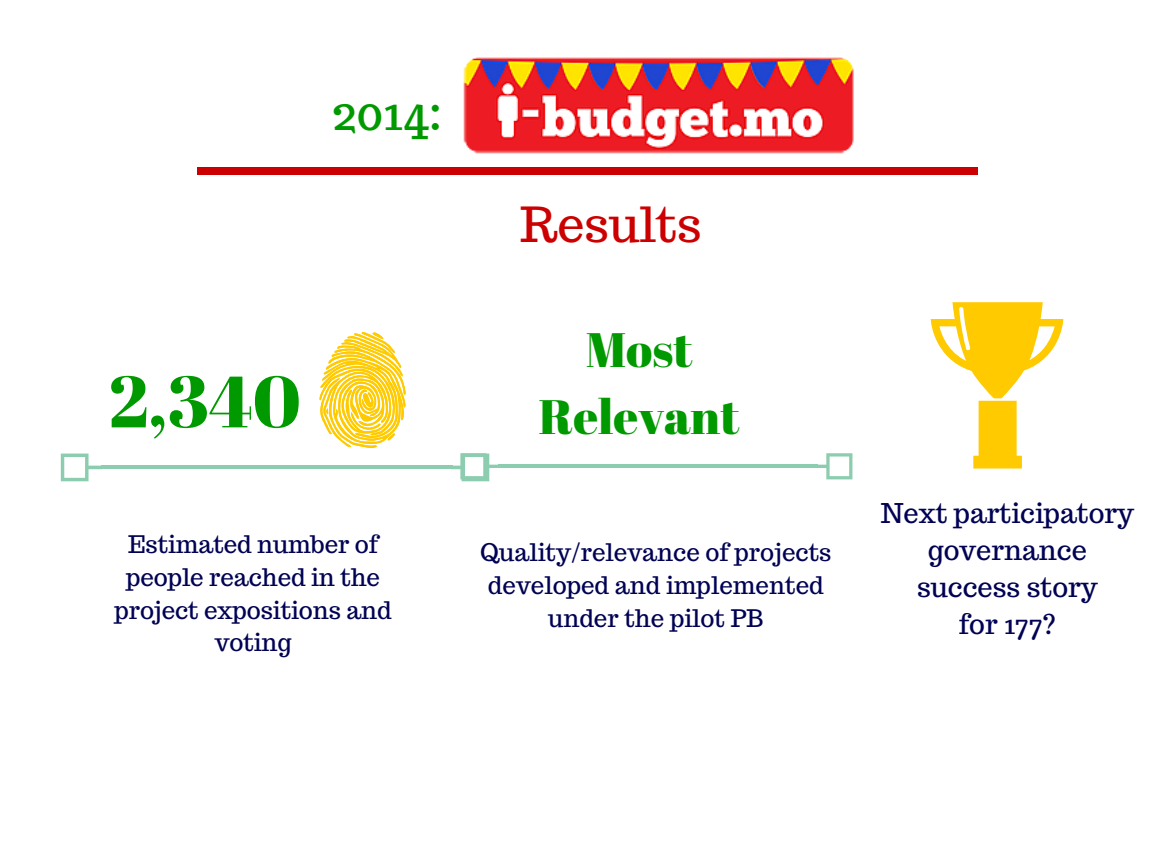
<style>
.page{position:relative;width:1152px;height:863px;background:#fff}
.page>*{position:absolute;margin:0;border:0;box-sizing:border-box;transform-origin:0 0}
.t1{font:72.45px "Abril Fatface";color:#090}
.t2{font:48.3px/67.5px "Abril Fatface";color:#090;text-align:center}
.t3{font:48.3px "Trocchi";color:#c00}
.t4{font:48.3px "Trocchi";color:#090}
.t5{font:27.15px/37.2px "Trocchi";color:#010253;text-align:center}
.t6{font:24.15px/32.7px "Trocchi";color:#010253;text-align:center}
</style>
<div class="page">
<div style="left:197px;top:167px;width:781px;height:8px;background:#c00"></div>
<img style="left:463px;top:57px;width:391px;height:97px">
<hr style="left:101px;top:465px;width:351px;height:4px;background:#8ccdb0">
<svg style="left:61px;top:453px;width:41px;height:28px"></svg>
<hr style="left:498px;top:464px;width:320px;height:4px;background:#8ccdb0">
<svg style="left:818px;top:453px;width:34px;height:26px"></svg>
<svg style="left:451px;top:453px;width:47px;height:28px"></svg>
<svg style="left:320px;top:332px;width:86px;height:116px"></svg>
<svg style="left:930px;top:302px;width:134px;height:167px"></svg>
<h2 class="t4" style="left:332px;top:81px;width:112px">2014:</h2>
<h1 class="t1" style="left:109px;top:350px;width:194px">2,340</h1>
<h2 class="t3" style="left:520px;top:192px;width:183px">Results</h2>
<h2 class="t2" style="left:539px;top:314px;width:202px">Most<br>Relevant</h2>
<p class="t6" style="left:115px;top:528px;width:279px">Estimated number of people reached in the project expositions and voting</p>
<p class="t6" style="left:480px;top:536px;width:353px">Quality/relevance of projects developed and implemented under the pilot PB</p>
<p class="t5" style="left:881px;top:494px;width:255px">Next participatory governance success story<br>for 177?</p>
</div>
